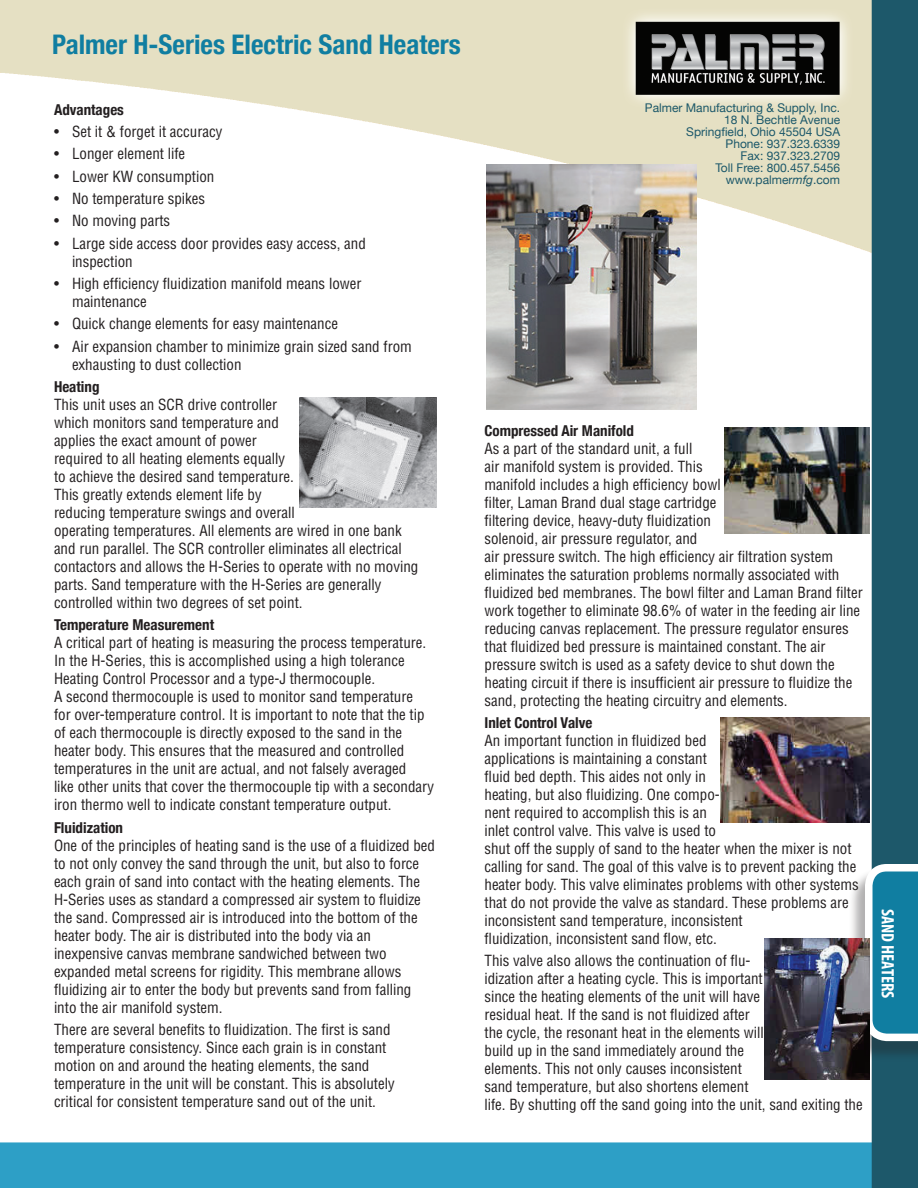
<style>
.page{position:relative;width:918px;height:1188px;background:#fff}
.page>*{position:absolute;margin:0;border:0;box-sizing:border-box;transform-origin:0 0}
.t1{font:700 condensed 27px "Helvetica Neue";color:#107ea1}
.t2{font:700 condensed 18px "Myriad Pro";color:#fff}
.t3{font:condensed 15px/18px "Helvetica LT Std";color:#231f20}
.t4{font:700 condensed 15px "Helvetica Neue";color:#231f20}
.t5{font:12px/12px "Helvetica Neue";color:#1c586a;text-align:right}
.s1{font-style:italic}
</style>
<div class="page">
<img style="left:0;top:0;width:918px;height:1188px">
<div style="left:848px;top:868px;width:70px;height:193px;background:#231f20;opacity:.35"></div>
<svg style="left:865px;top:864px;width:53px;height:177px"></svg>
<img style="left:486px;top:164px;width:211px;height:246px">
<img style="left:299px;top:397px;width:137px;height:111px">
<img style="left:724px;top:428px;width:146px;height:106px">
<img style="left:721px;top:717px;width:149px;height:106px">
<img style="left:765px;top:939px;width:105px;height:141px">
<h1 class="t1" style="left:52px;top:22px;width:410px">Palmer H-Series Electric Sand Heaters</h1>
<p class="t4" style="left:54px;top:97px;width:71px">Advantages</p>
<p class="t3" style="left:54px;top:123px;width:170px">• Set it &amp; forget it accuracy</p>
<p class="t3" style="left:54px;top:145px;width:133px">• Longer element life</p>
<p class="t3" style="left:54px;top:167px;width:162px">• Lower KW consumption</p>
<p class="t3" style="left:54px;top:190px;width:153px">• No temperature spikes</p>
<p class="t3" style="left:54px;top:212px;width:118px">• No moving parts</p>
<p class="t3" style="left:72px;top:234px;width:295px;text-indent:-18px">• Large side access door provides easy access, and inspection</p>
<p class="t3" style="left:72px;top:275px;width:291px;text-indent:-18px">• High efficiency fluidization manifold means lower maintenance</p>
<p class="t3" style="left:54px;top:315px;width:286px">• Quick change elements for easy maintenance</p>
<p class="t3" style="left:72px;top:337px;width:341px;text-indent:-18px">• Air expansion chamber to minimize grain sized sand from exhausting to dust collection</p>
<p class="t4" style="left:54px;top:374px;width:47px">Heating</p>
<p class="t3" style="left:54px;top:396px;width:366px">This unit uses an SCR drive controller<br>which monitors sand temperature and<br>applies the exact amount of power<br>required to all heating elements equally<br>to achieve the desired sand temperature.<br>This greatly extends element life by<br>reducing temperature swings and overall<br>operating temperatures. All elements are wired in one bank and run parallel. The SCR controller eliminates all electrical contactors and allows the H-Series to operate with no moving parts. Sand temperature with the H-Series are generally controlled within two degrees of set point.</p>
<p class="t4" style="left:54px;top:613px;width:162px">Temperature Measurement</p>
<p class="t3" style="left:54px;top:634px;width:382px">A critical part of heating is measuring the process temperature.<br>In the H-Series, this is accomplished using a high tolerance Heating Control Processor and a type-J thermocouple.<br>A second thermocouple is used to monitor sand temperature<br>for over-temperature control. It is important to note that the tip of each thermocouple is directly exposed to the sand in the heater body. This ensures that the measured and controlled temperatures in the unit are actual, and not falsely averaged<br>like other units that cover the thermocouple tip with a secondary iron thermo well to indicate constant temperature output.</p>
<p class="t4" style="left:54px;top:815px;width:71px">Fluidization</p>
<p class="t3" style="left:54px;top:836px;width:383px">One of the principles of heating sand is the use of a fluidized bed to not only convey the sand through the unit, but also to force each grain of sand into contact with the heating elements. The H-Series uses as standard a compressed air system to fluidize the sand. Compressed air is introduced into the bottom of the heater body. The air is distributed into the body via an inexpensive canvas membrane sandwiched between two expanded metal screens for rigidity. This membrane allows fluidizing air to enter the body but prevents sand from falling into the air manifold system.</p>
<p class="t3" style="left:54px;top:1020px;width:342px">There are several benefits to fluidization. The first is sand temperature consistency. Since each grain is in constant motion on and around the heating elements, the sand temperature in the unit will be constant. This is absolutely critical for consistent temperature sand out of the unit.</p>
<p class="t5" style="left:645px;top:102px;width:197px">Palmer Manufacturing &amp; Supply, Inc.<br>18 N. Bechtle Avenue<br>Springfield, Ohio 45504 USA<br>Phone: 937.323.6339<br>Fax: 937.323.2709<br>Toll Free: 800.457.5456 www.palmer<span class="s1">mfg</span>.com</p>
<p class="t4" style="left:484px;top:418px;width:151px">Compressed Air Manifold</p>
<p class="t3" style="left:484px;top:439px;width:380px">As a part of the standard unit, a full<br>air manifold system is provided. This<br>manifold includes a high efficiency bowl<br>filter, Laman Brand dual stage cartridge<br>filtering device, heavy-duty fluidization<br>solenoid, air pressure regulator, and<br>air pressure switch. The high efficiency air filtration system eliminates the saturation problems normally associated with fluidized bed membranes. The bowl filter and Laman Brand filter work together to eliminate 98.6% of water in the feeding air line reducing canvas replacement. The pressure regulator ensures that fluidized bed pressure is maintained constant. The air pressure switch is used as a safety device to shut down the heating circuit if there is insufficient air pressure to fluidize the sand, protecting the heating circuitry and elements.</p>
<p class="t4" style="left:484px;top:710px;width:109px">Inlet Control Valve</p>
<p class="t3" style="left:484px;top:731px;width:376px">An important function in fluidized bed<br>applications is maintaining a constant<br>fluid bed depth. This aides not only in<br>heating, but also fluidizing. One compo-<br>nent required to accomplish this is an<br>inlet control valve. This valve is used to<br>shut off the supply of sand to the heater when the mixer is not calling for sand. The goal of this valve is to prevent packing the heater body. This valve eliminates problems with other systems that do not provide the valve as standard. These problems are inconsistent sand temperature, inconsistent<br>fluidization, inconsistent sand flow, etc.</p>
<p class="t3" style="left:484px;top:952px;width:380px">This valve also allows the continuation of flu-<br>idization after a heating cycle. This is important<br>since the heating elements of the unit will have<br>residual heat. If the sand is not fluidized after<br>the cycle, the resonant heat in the elements will<br>build up in the sand immediately around the<br>elements. This not only causes inconsistent<br>sand temperature, but also shortens element<br>life. By shutting off the sand going into the unit, sand exiting the</p>
<p class="t2" style="left:899px;top:909px;width:91px;rotate:90deg">SAND HEATERS</p>
</div>
